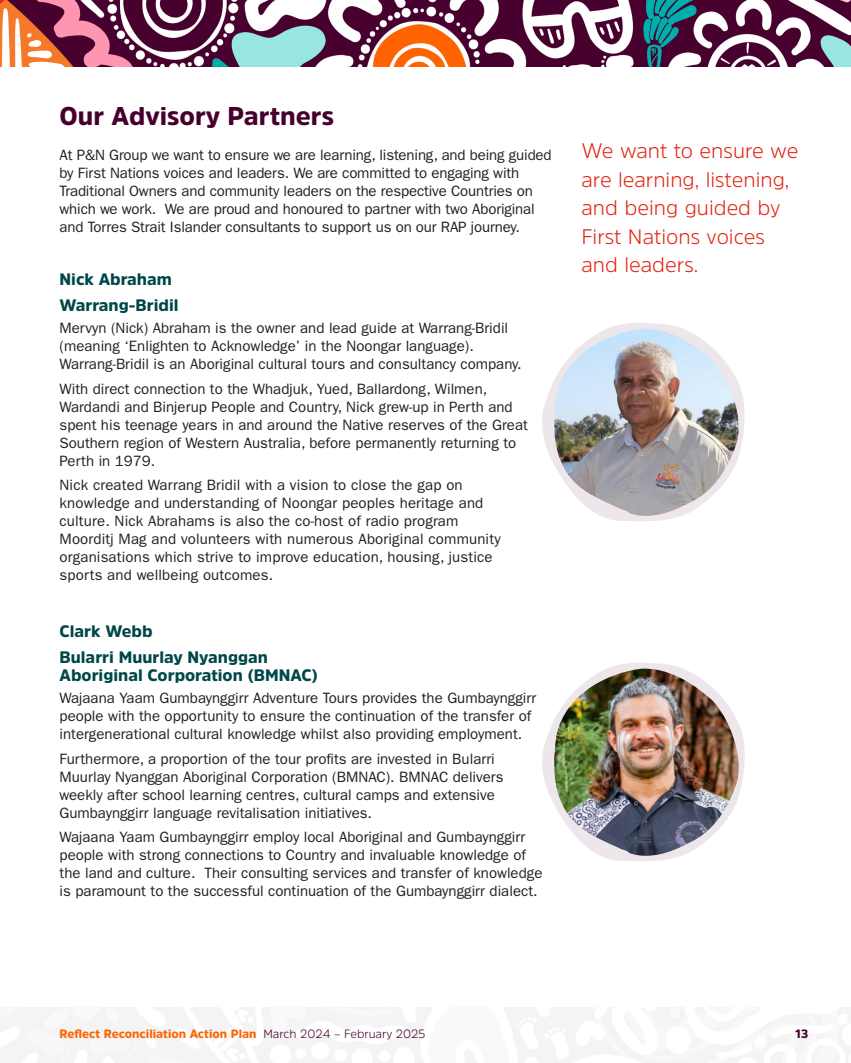
<style>
.page{position:relative;width:851px;height:1063px;background:#fff}
.page>*{position:absolute;margin:0;border:0;box-sizing:border-box;transform-origin:0 0}
.Section_Heading_1{font:900 25.5px "Amsi Pro";color:#47002e}
.Intro_Paragraph_RED{font:300 21px/28.5px "Amsi Pro";color:#e32412}
.Subtitle{font:900 16.5px/17.9px "Amsi Pro";color:#00474a}
.t1{font:15px/18px "ITC Franklin Gothic Std";color:#231f20}
.t2{font:900 12px "Amsi Pro";color:#ff6300}
.t3{font:900 12px "Amsi Pro";color:#47002e}
.s1{font-weight:300;color:#47002e}
</style>
<div class="page">
<img style="left:0;top:0;width:850px;height:67px">
<img style="left:542px;top:662px;width:203px;height:199px">
<img style="left:542px;top:323px;width:203px;height:198px">
<p class="Section_Heading_1" style="left:60px;top:99px;width:276px">Our Advisory Partners</p>
<p class="t1" style="left:60px;top:146px;width:493px">At P&amp;N Group we want to ensure we are learning, listening, and being guided by First Nations voices and leaders. We are committed to engaging with Traditional Owners and community leaders on the respective Countries on which we work. We are proud and honoured to partner with two Aboriginal and Torres Strait Islander consultants to support us on our RAP journey.</p>
<p class="Intro_Paragraph_RED" style="left:581px;top:136px;width:218px">We want to ensure we are learning, listening, and being guided by<br>First Nations voices and leaders.</p>
<p class="Subtitle" style="left:60px;top:269px;width:114px">Nick Abraham</p>
<p class="Subtitle" style="left:60px;top:296px;width:120px">Warrang-Bridil</p>
<p class="t1" style="left:60px;top:319px;width:463px">Mervyn (Nick) Abraham is the owner and lead guide at Warrang-Bridil (meaning ‘Enlighten to Acknowledge’ in the Noongar language).<br>Warrang-Bridil is an Aboriginal cultural tours and consultancy company.</p>
<p class="t1" style="left:60px;top:380px;width:470px">With direct connection to the Whadjuk, Yued, Ballardong, Wilmen, Wardandi and Binjerup People and Country, Nick grew-up in Perth and spent his teenage years in and around the Native reserves of the Great Southern region of Western Australia, before permanently returning to Perth in 1979.</p>
<p class="t1" style="left:60px;top:476px;width:442px">Nick created Warrang Bridil with a vision to close the gap on knowledge and understanding of Noongar peoples heritage and culture. Nick Abrahams is also the co-host of radio program Moorditj Mag and volunteers with numerous Aboriginal community organisations which strive to improve education, housing, justice sports and wellbeing outcomes.</p>
<p class="Subtitle" style="left:60px;top:622px;width:95px">Clark Webb</p>
<p class="Subtitle" style="left:60px;top:648px;width:260px">Bularri Muurlay Nyanggan<br>Aboriginal Corporation (BMNAC)</p>
<p class="t1" style="left:60px;top:689px;width:478px">Wajaana Yaam Gumbaynggirr Adventure Tours provides the Gumbaynggirr people with the opportunity to ensure the continuation of the transfer of intergenerational cultural knowledge whilst also providing employment.</p>
<p class="t1" style="left:60px;top:750px;width:445px">Furthermore, a proportion of the tour profits are invested in Bularri Muurlay Nyanggan Aboriginal Corporation (BMNAC). BMNAC delivers weekly after school learning centres, cultural camps and extensive Gumbaynggirr language revitalisation initiatives.</p>
<p class="t1" style="left:60px;top:828px;width:484px">Wajaana Yaam Gumbaynggirr employ local Aboriginal and Gumbaynggirr people with strong connections to Country and invaluable knowledge of the land and culture. Their consulting services and transfer of knowledge is paramount to the successful continuation of the Gumbaynggirr dialect.</p>
<p class="t2" style="left:60px;top:1025px;width:367px">Reflect Reconciliation Action Plan <span class="s1">March 2024 – February 2025</span></p>
<p class="t3" style="left:795px;top:1025px;width:15px">13</p>
</div>
